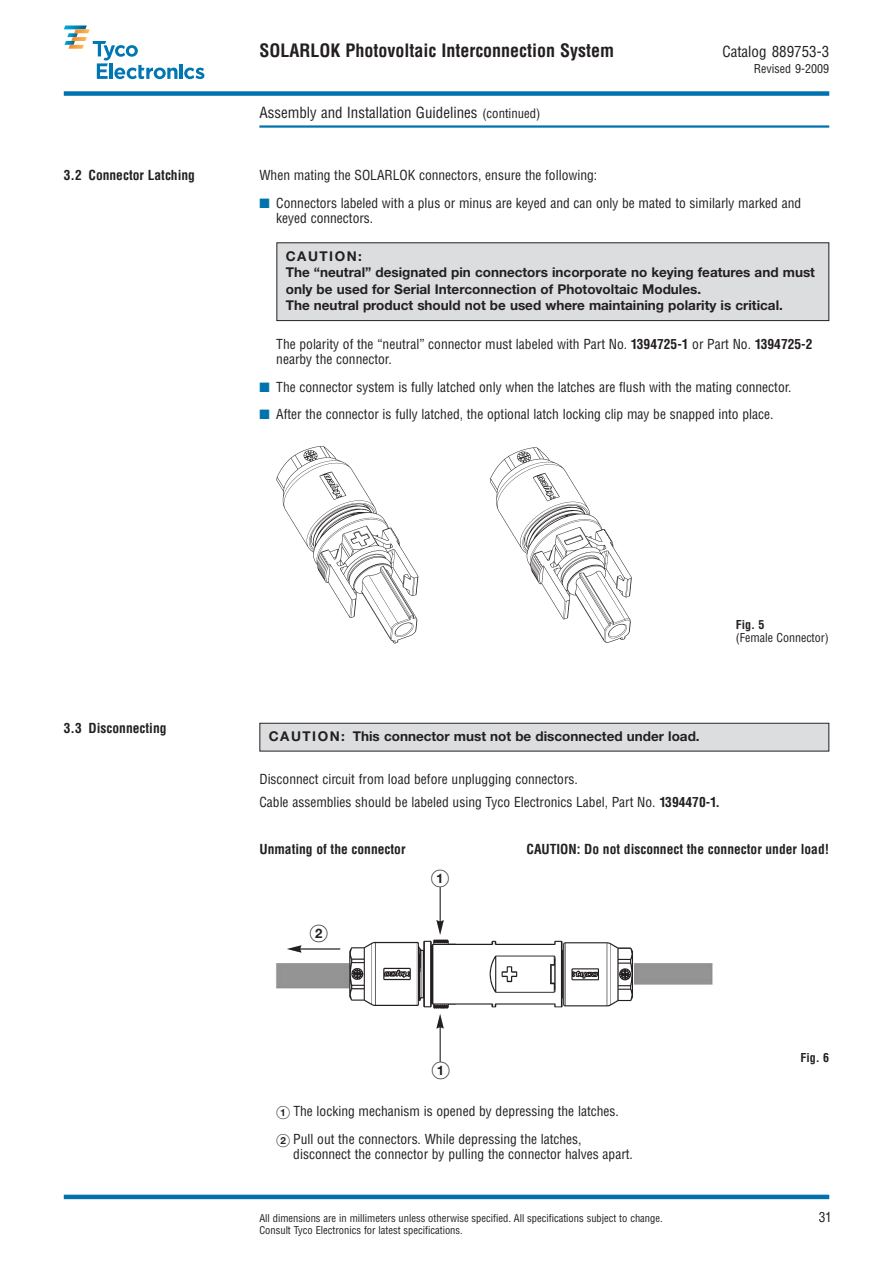
<style>
.page{position:relative;width:893px;height:1263px;background:#fff}
.page>*{position:absolute;margin:0;border:0;box-sizing:border-box;transform-origin:0 0}
.t1{font:700 condensed 18px "Helvetica";color:#231f20}
.t2{font:18px "AMP Bats";color:#231f20}
.t3{font:condensed 15px "Helvetica";color:#231f20}
.t4{font:condensed 13.5px/15px "Helvetica";color:#231f20}
.t5{font:700 13.5px/16.5px "Helvetica Neue";color:#231f20}
.t6{font:700 condensed 13.5px "Helvetica";color:#231f20}
.t7{font:condensed 12px "Helvetica";color:#231f20}
.t8{font:700 condensed 12px "Helvetica";color:#231f20}
.t9{font:condensed 10.5px/12px "Helvetica";color:#231f20}
.s1{font-size:12.75px}
.s2{color:#0072ae}
.s3{font-weight:700}
.s4{font-family:"AMP Bats";font-stretch:normal}
</style>
<div class="page">
<hr style="left:259px;top:125px;width:570px;height:3px;background:#0072ae">
<div style="left:64px;top:91px;width:765px;height:5px;background:#0072ae"></div>
<svg style="left:64px;top:26px;width:140px;height:53px"></svg>
<hr style="left:64px;top:1195px;width:765px;height:4px;background:#0072ae">
<img style="left:276px;top:446px;width:356px;height:198px">
<div style="left:277px;top:243px;width:551px;height:77px;background:#dcddde"></div>
<div style="left:276px;top:242px;width:553px;height:79px;border:1px solid #231f20"></div>
<div style="left:260px;top:724px;width:568px;height:27px;background:#dcddde"></div>
<div style="left:259px;top:723px;width:570px;height:29px;border:1px solid #231f20"></div>
<img style="left:276px;top:887px;width:437px;height:175px">
<p class="t6" style="left:64px;top:170px;width:133px">3.2 Connector Latching</p>
<h1 class="t1" style="left:259px;top:43px;width:356px">SOLARLOK Photovoltaic Interconnection System</h1>
<p class="t3" style="left:722px;top:45px;width:108px">Catalog 889753-3</p>
<p class="t7" style="left:754px;top:64px;width:77px">Revised 9-2009</p>
<p class="t3" style="left:259px;top:106px;width:283px">Assembly and Installation Guidelines <span class="s1">(continued)</span></p>
<p class="t4" style="left:259px;top:169px;width:339px">When mating the SOLARLOK connectors, ensure the following:</p>
<p class="t4" style="left:276px;top:197px;width:526px;text-indent:-17px"><span class="s2">■</span> Connectors labeled with a plus or minus are keyed and can only be mated to similarly marked and keyed connectors.</p>
<p class="t5" style="left:286px;top:249px;width:531px">CAUTION:<br>The “neutral” designated pin connectors incorporate no keying features and must only be used for Serial Interconnection of Photovoltaic Modules.<br>The neutral product should not be used where maintaining polarity is critical.</p>
<p class="t4" style="left:276px;top:338px;width:538px">The polarity of the “neutral” connector must labeled with Part No. <span class="s3">1394725-1</span> or Part No. <span class="s3">1394725-2 </span>nearby the connector.</p>
<p class="t4" style="left:259px;top:380px;width:534px"><span class="s2">■</span> The connector system is fully latched only when the latches are flush with the mating connector.</p>
<p class="t4" style="left:259px;top:408px;width:516px"><span class="s2">■</span> After the connector is fully latched, the optional latch locking clip may be snapped into place.</p>
<p class="t6" style="left:64px;top:723px;width:104px">3.3 Disconnecting</p>
<p class="t5" style="left:269px;top:729px;width:432px">CAUTION: This connector must not be disconnected under load.</p>
<p class="t8" style="left:736px;top:620px;width:30px">Fig. 5</p>
<p class="t7" style="left:736px;top:633px;width:95px">(Female Connector)</p>
<p class="t4" style="left:259px;top:768px;width:462px;line-height:23.5px">Disconnect circuit from load before unplugging connectors.<br>Cable assemblies should be labeled using Tyco Electronics Label, Part No. <span class="s3">1394470-1.</span></p>
<p class="t6" style="left:259px;top:844px;width:148px">Unmating of the connector</p>
<p class="t6" style="left:526px;top:844px;width:304px">CAUTION: Do not disconnect the connector under load!</p>
<h1 class="t2" style="left:310px;top:923px;width:19px">2</h1>
<h1 class="t2" style="left:431px;top:868px;width:19px">1</h1>
<h1 class="t2" style="left:432px;top:1060px;width:19px">1</h1>
<p class="t4" style="left:276px;top:1098px;width:344px;line-height:27.8px"><span class="s4">1</span> The locking mechanism is opened by depressing the latches.<br><span class="s4">2</span> Pull out the connectors. While depressing the latches,</p>
<p class="t4" style="left:293px;top:1147px;width:341px">disconnect the connector by pulling the connector halves apart.</p>
<p class="t8" style="left:801px;top:1053px;width:30px">Fig. 6</p>
<p class="t9" style="left:259px;top:1213px;width:405px">All dimensions are in millimeters unless otherwise specified. All specifications subject to change.<br>Consult Tyco Electronics for latest specifications.</p>
<p class="t4" style="left:819px;top:1211px;width:15px">31</p>
</div>
